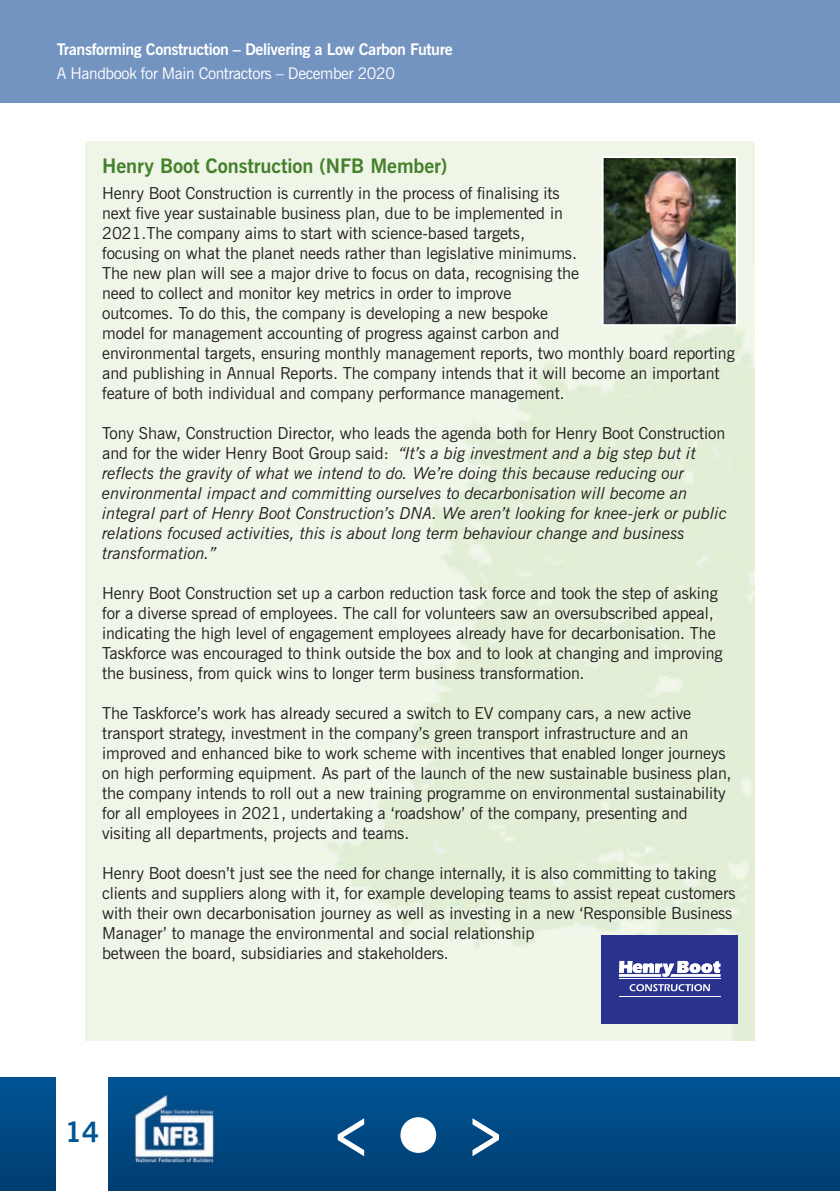
<style>
.page{position:relative;width:840px;height:1191px;background:#fff}
.page>*{position:absolute;margin:0;border:0;box-sizing:border-box;transform-origin:0 0}
.t1{font:700 28px "News Gothic BT";color:#005595}
.t2{font:700 20px "News Gothic BT";letter-spacing:-.005em;color:#45802a}
.t3{font:16.4px/20px "News Gothic BT";letter-spacing:-.005em;color:#231f20}
.t4{font:italic 16.4px/20px "News Gothic BT";letter-spacing:-.005em;color:#231f20}
.t5{font:700 16px "News Gothic BT";letter-spacing:-.025em;color:#fff}
.t6{font:16px "News Gothic BT";letter-spacing:-.025em;color:#fff}
.s1{font-style:normal}
</style>
<div class="page">
<div style="left:0;top:1077px;width:839px;height:114px;background:linear-gradient(to bottom,#015596,#013e72)"></div>
<div style="left:57px;top:1077px;width:51px;height:114px;background:#fff"></div>
<img style="left:133px;top:1093px;width:82px;height:72px">
<div style="left:0;top:0;width:839px;height:102px;background:#7393c1"></div>
<svg style="left:472px;top:1118px;width:26px;height:38px"></svg>
<div style="left:400px;top:1117px;width:36px;height:35px;background:#fff;border-radius:50%"></div>
<svg style="left:337px;top:1118px;width:27px;height:38px"></svg>
<div style="left:85px;top:142px;width:669px;height:899px;background:#eff6e8"></div>
<img style="left:328px;top:267px;width:426px;height:774px">
<img style="left:604px;top:159px;width:130px;height:164px">
<div style="left:601px;top:156px;width:136px;height:170px;border:2px solid #fff"></div>
<div style="left:601px;top:934px;width:136px;height:89px;background:#29338d"></div>
<svg style="left:618px;top:961px;width:102px;height:15px"></svg>
<svg style="left:629px;top:984px;width:80px;height:7px"></svg>
<hr style="left:618px;top:978px;width:102px;height:1px;background:#fff">
<hr style="left:618px;top:996px;width:102px;height:1px;background:#fff">
<p class="t5" style="left:57px;top:43px;width:397px">Transforming Construction – Delivering a Low Carbon Future</p>
<p class="t6" style="left:57px;top:68px;width:339px">A Handbook for Main Contractors – December 2020</p>
<p class="t2" style="left:102px;top:159px;width:346px">Henry Boot Construction (NFB Member)</p>
<p class="t3" style="left:102px;top:185px;width:633px">Henry Boot Construction is currently in the process of finalising its<br>next five year sustainable business plan, due to be implemented in<br>2021.The company aims to start with science-based targets,<br>focusing on what the planet needs rather than legislative minimums.<br>The new plan will see a major drive to focus on data, recognising the<br>need to collect and monitor key metrics in order to improve<br>outcomes. To do this, the company is developing a new bespoke<br>model for management accounting of progress against carbon and<br>environmental targets, ensuring monthly management reports, two monthly board reporting and publishing in Annual Reports. The company intends that it will become an important feature of both individual and company performance management.</p>
<p class="t4" style="left:102px;top:423px;width:626px"><span class="s1">Tony Shaw, Construction Director, who leads the agenda both for Henry Boot Construction and for the wider Henry Boot Group said:</span> “It’s a big investment and a big step but it reflects the gravity of what we intend to do. We’re doing this because reducing our environmental impact and committing ourselves to decarbonisation will become an integral part of Henry Boot Construction’s DNA. We aren’t looking for knee-jerk or public relations focused activities, this is about long term behaviour change and business transformation.”</p>
<p class="t3" style="left:102px;top:585px;width:621px">Henry Boot Construction set up a carbon reduction task force and took the step of asking for a diverse spread of employees. The call for volunteers saw an oversubscribed appeal, indicating the high level of engagement employees already have for decarbonisation. The Taskforce was encouraged to think outside the box and to look at changing and improving the business, from quick wins to longer term business transformation.</p>
<p class="t3" style="left:102px;top:705px;width:630px">The Taskforce’s work has already secured a switch to EV company cars, a new active transport strategy, investment in the company’s green transport infrastructure and an improved and enhanced bike to work scheme with incentives that enabled longer journeys on high performing equipment. As part of the launch of the new sustainable business plan, the company intends to roll out a new training programme on environmental sustainability for all employees in 2021, undertaking a ‘roadshow’ of the company, presenting and visiting all departments, projects and teams.</p>
<p class="t3" style="left:102px;top:865px;width:634px">Henry Boot doesn’t just see the need for change internally, it is also committing to taking clients and suppliers along with it, for example developing teams to assist repeat customers with their own decarbonisation journey as well as investing in a new ‘Responsible Business Manager’ to manage the environmental and social relationship<br>between the board, subsidiaries and stakeholders.</p>
<h1 class="t1" style="left:65px;top:1121px;width:35px">14</h1>
</div>
